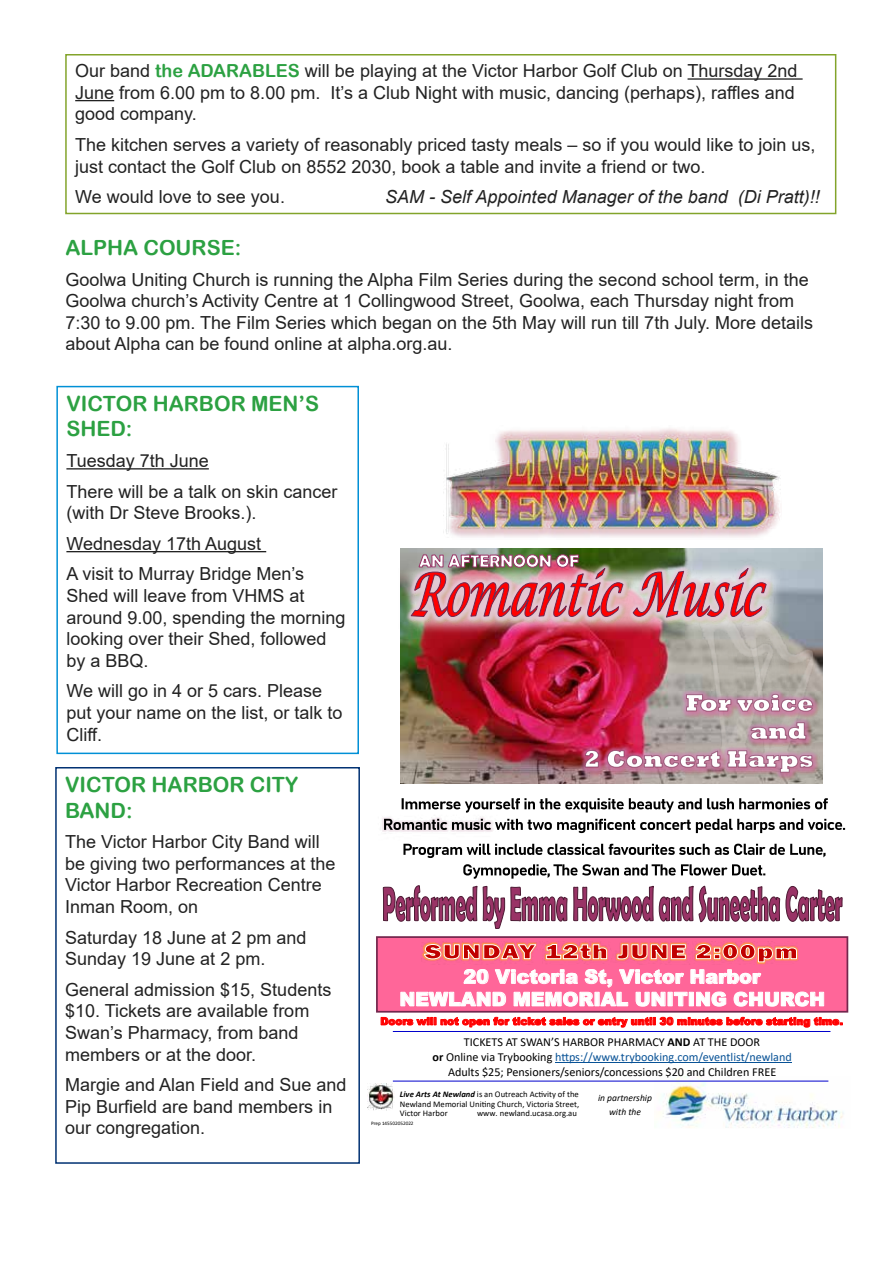
<style>
.page{position:relative;width:893px;height:1263px;background:#fff}
.page>*{position:absolute;margin:0;border:0;box-sizing:border-box;transform-origin:0 0}
.t1{font:21px/25.2px "Arial Rounded MT Bold";color:#2ca142}
.t2{font:900 19.05px/22.5px "Arial";color:#fff;text-align:center}
.t3{font:18px/21.6px "Arial";color:#222}
.t4{font:italic 18px "Arial";color:#222}
.t5{font:12.15px/14.7px "Calibri";color:#000;text-align:center}
.t6{font:900 10.35px "Arial";color:#f00}
.t7{font:italic 9.6px/13.8px "Calibri";color:#000;text-align:center}
.t8{font:8.7px/9.4px "Calibri";color:#000;text-align:justify}
.t9{font:5.25px "Calibri";letter-spacing:-.005em;color:#000}
.s1{font-family:"Arial Rounded MT Bold";color:#2ca142}
.s2{font-weight:700}
.s3{color:#085296}
.s4{font-weight:700;font-style:italic}
</style>
<div class="page">
<div style="left:55px;top:767px;width:305px;height:397px;border:2px solid #003172"></div>
<hr style="left:66px;top:468px;width:143px;height:1px;background:#222">
<hr style="left:66px;top:551px;width:200px;height:1px;background:#222">
<div style="left:56px;top:386px;width:303px;height:368px;border:2px solid #0090d6"></div>
<hr style="left:687px;top:78px;width:116px;height:2px;background:#222">
<hr style="left:75px;top:100px;width:39px;height:1px;background:#222">
<div style="left:65px;top:54px;width:771px;height:160px;border:2px solid #83a42b"></div>
<img style="left:367px;top:1084px;width:27px;height:26px">
<img style="left:655px;top:1076px;width:189px;height:52px">
<hr style="left:393px;top:1031px;width:437px;height:1px;background:#00c">
<hr style="left:393px;top:1081px;width:435px;height:1px;background:#00c">
<img style="left:446px;top:428px;width:335px;height:110px">
<hr style="left:555px;top:1062px;width:237px;height:1px;background:#085296">
<div style="left:377px;top:937px;width:470px;height:75px;background:#f69"></div>
<div style="left:376px;top:936px;width:472px;height:76px;border:2px solid #73264d"></div>
<svg style="left:402px;top:798px;width:426px;height:14px"></svg>
<img style="left:380px;top:806px;width:127px;height:38px">
<svg style="left:384px;top:819px;width:461px;height:14px"></svg>
<svg style="left:403px;top:844px;width:422px;height:14px"></svg>
<img style="left:401px;top:548px;width:421px;height:235px">
<img style="left:400px;top:560px;width:385px;height:78px">
<img style="left:644px;top:599px;width:173px;height:86px">
<img style="left:576px;top:685px;width:247px;height:99px">
<img style="left:578px;top:687px;width:241px;height:92px">
<svg style="left:686px;top:694px;width:45px;height:17px"></svg>
<svg style="left:737px;top:694px;width:76px;height:17px"></svg>
<svg style="left:751px;top:723px;width:55px;height:16px"></svg>
<svg style="left:585px;top:750px;width:13px;height:17px"></svg>
<svg style="left:607px;top:750px;width:113px;height:17px"></svg>
<svg style="left:728px;top:751px;width:85px;height:21px"></svg>
<svg style="left:383px;top:864px;width:459px;height:100px"></svg>
<img style="left:401px;top:558px;width:378px;height:72px">
<img style="left:403px;top:560px;width:371px;height:65px">
<img style="left:411px;top:553px;width:212px;height:64px">
<svg style="left:633px;top:567px;width:134px;height:51px;background:#ce8d95"></svg>
<p class="t3" style="left:75px;top:60px;width:724px">Our band <span class="s1">the ADARABLES</span> will be playing at the Victor Harbor Golf Club on Thursday 2nd<br>June from 6.00 pm to 8.00 pm. It’s a Club Night with music, dancing (perhaps), raffles and good company.</p>
<p class="t3" style="left:75px;top:134px;width:742px">The kitchen serves a variety of reasonably priced tasty meals – so if you would like to join us, just contact the Golf Club on 8552 2030, book a table and invite a friend or two.</p>
<p class="t3" style="left:75px;top:186px;width:211px">We would love to see you.</p>
<p class="t4" style="left:385px;top:185px;width:436px">SAM - Self Appointed Manager of the band (Di Pratt)!!</p>
<p class="t1" style="left:65px;top:235px;width:177px">ALPHA COURSE:</p>
<p class="t3" style="left:65px;top:268px;width:749px">Goolwa Uniting Church is running the Alpha Film Series during the second school term, in the Goolwa church’s Activity Centre at 1 Collingwood Street, Goolwa, each Thursday night from 7:30 to 9.00 pm. The Film Series which began on the 5th May will run till 7th July. More details about Alpha can be found online at alpha.org.au.</p>
<p class="t1" style="left:66px;top:391px;width:254px">VICTOR HARBOR MEN’S<br>SHED:</p>
<p class="t3" style="left:66px;top:445px;width:273px;line-height:30.6px">Tuesday 7th June<br>There will be a talk on skin cancer</p>
<p class="t3" style="left:66px;top:497px;width:239px;line-height:30.6px">(with Dr Steve Brooks.).<br>Wednesday 17th August<br>A visit to Murray Bridge Men’s</p>
<p class="t3" style="left:66px;top:585px;width:281px">Shed will leave from VHMS at around 9.00, spending the morning looking over their Shed, followed by a BBQ.</p>
<p class="t3" style="left:66px;top:680px;width:278px">We will go in 4 or 5 cars. Please put your name on the list, or talk to<br>Cliff.</p>
<p class="t1" style="left:65px;top:772px;width:234px">VICTOR HARBOR CITY<br>BAND:</p>
<p class="t3" style="left:65px;top:831px;width:272px">The Victor Harbor City Band will be giving two performances at the<br>Victor Harbor Recreation Centre<br>Inman Room, on</p>
<p class="t3" style="left:65px;top:926px;width:243px">Saturday 18 June at 2 pm and<br>Sunday 19 June at 2 pm.</p>
<p class="t3" style="left:65px;top:978px;width:268px">General admission $15, Students $10. Tickets are available from<br>Swan’s Pharmacy, from band members or at the door.</p>
<p class="t3" style="left:65px;top:1074px;width:283px">Margie and Alan Field and Sue and<br>Pip Burfield are band members in our congregation.</p>
<p class="t2" style="left:399px;top:965px;width:427px">20 Victoria St, Victor Harbor<br>NEWLAND MEMORIAL UNITING CHURCH</p>
<p class="t6" style="left:380px;top:1014px;width:464px">Doors will not open for ticket sales or entry until 30 minutes before starting time.</p>
<p class="t5" style="left:432px;top:1034px;width:361px">TICKETS AT SWAN’S HARBOR PHARMACY <span class="s2">AND</span> AT THE DOOR<br><span class="s2">or</span> Online via Trybooking <span class="s3">https://www.trybooking.com/eventlist/newland<br></span>Adults $25; Pensioners/seniors/concessions $20 and Children FREE</p>
<p class="t8" style="left:400px;top:1089px;width:181px"><span class="s4">Live Arts At Newland</span> is an Outreach Activity of the Newland Memorial Uniting Church, Victoria Street, Victor Harbor</p>
<p class="t8" style="left:477px;top:1108px;width:101px">www. newland.ucasa.org.au</p>
<p class="t9" style="left:371px;top:1120px;width:44px">Prep 145502052022</p>
<p class="t7" style="left:598px;top:1091px;width:55px">in partnership with the</p>
</div>
